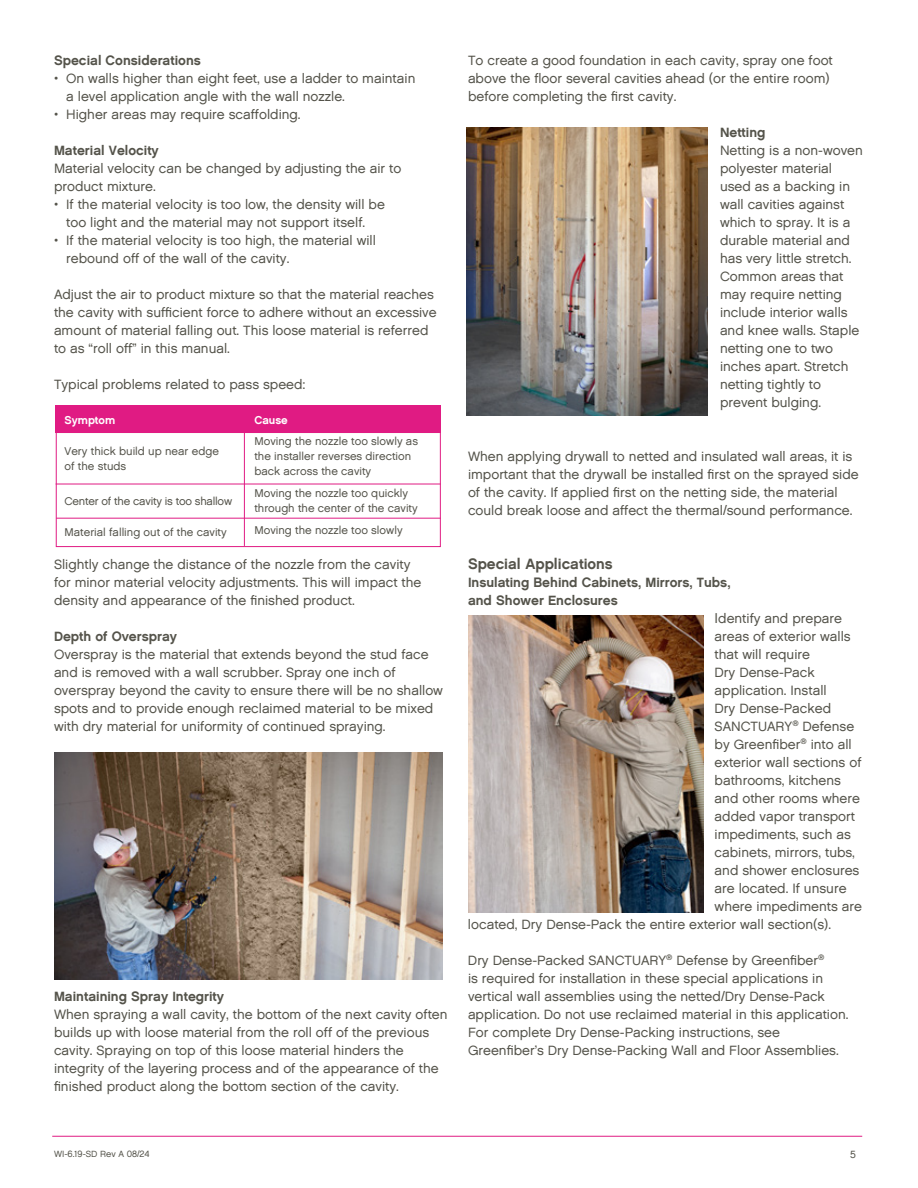
<style>
.page{position:relative;width:918px;height:1188px;background:#fff}
.page>*{position:absolute;margin:0;border:0;box-sizing:border-box;transform-origin:0 0}
.t1{font:15px "Chalet New York Nineteen Sixty";color:#54534a}
.t2{font:13.5px/18px "Chalet London Nineteen Sixty";color:#54534a}
.t3{font:13.5px/18px "Chalet New York Nineteen Sixty";color:#54534a}
.t4{font:11.25px/15px "Chalet London Nineteen Sixty";color:#54534a}
.t5{font:11.25px "Chalet London Nineteen Sixty";letter-spacing:-.02em;color:#54534a}
.t6{font:11.25px "Chalet New York Nineteen Sixty";color:#fff}
.t7{font:10.5px "Chalet London Nineteen Sixty";color:#54534a}
.t8{font:9px "Chalet London Nineteen Sixty";color:#54534a}
.s1{font-size:14.25px}
</style>
<div class="page">
<div style="left:56px;top:406px;width:385px;height:141px;border:1px solid #e01b83"></div>
<hr style="left:244px;top:405px;width:1px;height:141px;background:#e01b83">
<hr style="left:56px;top:484px;width:385px;height:1px;background:#e01b83">
<hr style="left:56px;top:518px;width:385px;height:1px;background:#e01b83">
<img style="left:54px;top:752px;width:388px;height:227px">
<img style="left:466px;top:128px;width:242px;height:287px">
<img style="left:468px;top:616px;width:235px;height:297px">
<hr style="left:52px;top:1136px;width:810px;height:1px;background:#e01b83">
<div style="left:56px;top:406px;width:385px;height:27px;background:#e01b83"></div>
<p class="t3" style="left:54px;top:51px;width:148px">Special Considerations</p>
<p class="t2" style="left:66px;top:69px;width:351px;text-indent:-12px">• On walls higher than eight feet, use a ladder to maintain a level application angle with the wall nozzle.</p>
<p class="t2" style="left:54px;top:105px;width:248px">• Higher areas may require scaffolding.</p>
<p class="t3" style="left:54px;top:141px;width:106px">Material Velocity</p>
<p class="t2" style="left:54px;top:159px;width:349px">Material velocity can be changed by adjusting the air to product mixture.</p>
<p class="t2" style="left:54px;top:195px;width:333px;text-align:center">• If the material velocity is too low, the density will be too light and the material may not support itself.</p>
<p class="t2" style="left:66px;top:231px;width:311px;text-indent:-12px">• If the material velocity is too high, the material will rebound off of the wall of the cavity.</p>
<p class="t2" style="left:54px;top:285px;width:384px">Adjust the air to product mixture so that the material reaches the cavity with sufficient force to adhere without an excessive amount of material falling out. This loose material is referred to as “roll off” in this manual.</p>
<p class="t2" style="left:54px;top:375px;width:253px">Typical problems related to pass speed:</p>
<p class="t6" style="left:65px;top:413px;width:52px">Symptom</p>
<p class="t4" style="left:65px;top:443px;width:156px">Very thick build up near edge of the studs</p>
<p class="t5" style="left:65px;top:494px;width:169px">Center of the cavity is too shallow</p>
<p class="t4" style="left:65px;top:525px;width:164px">Material falling out of the cavity</p>
<p class="t6" style="left:254px;top:413px;width:35px">Cause</p>
<p class="t4" style="left:254px;top:434px;width:165px">Moving the nozzle too slowly as the installer reverses direction back across the cavity</p>
<p class="t4" style="left:254px;top:486px;width:165px">Moving the nozzle too quickly through the center of the cavity</p>
<p class="t4" style="left:254px;top:522px;width:150px">Moving the nozzle too slowly</p>
<p class="t2" style="left:54px;top:555px;width:369px">Slightly change the distance of the nozzle from the cavity for minor material velocity adjustments. This will impact the density and appearance of the finished product.</p>
<p class="t3" style="left:54px;top:627px;width:125px">Depth of Overspray</p>
<p class="t2" style="left:54px;top:645px;width:391px">Overspray is the material that extends beyond the stud face and is removed with a wall scrubber. Spray one inch of overspray beyond the cavity to ensure there will be no shallow spots and to provide enough reclaimed material to be mixed with dry material for uniformity of continued spraying.</p>
<p class="t3" style="left:54px;top:987px;width:172px">Maintaining Spray Integrity</p>
<p class="t2" style="left:54px;top:1005px;width:395px">When spraying a wall cavity, the bottom of the next cavity often builds up with loose material from the roll off of the previous cavity. Spraying on top of this loose material hinders the integrity of the layering process and of the appearance of the finished product along the bottom section of the cavity.</p>
<p class="t2" style="left:468px;top:51px;width:366px">To create a good foundation in each cavity, spray one foot above the floor several cavities ahead (or the entire room) before completing the first cavity.</p>
<p class="t3" style="left:720px;top:123px;width:47px">Netting</p>
<p class="t2" style="left:720px;top:141px;width:144px">Netting is a non-woven polyester material used as a backing in wall cavities against which to spray. It is a durable material and has very little stretch.<br>Common areas that may require netting include interior walls and knee walls. Staple netting one to two inches apart. Stretch netting tightly to prevent bulging.</p>
<p class="t2" style="left:468px;top:447px;width:392px">When applying drywall to netted and insulated wall areas, it is important that the drywall be installed first on the sprayed side of the cavity. If applied first on the netting side, the material could break loose and affect the thermal/sound performance.</p>
<p class="t1" style="left:468px;top:555px;width:146px">Special Applications</p>
<p class="t3" style="left:468px;top:573px;width:264px">Insulating Behind Cabinets, Mirrors, Tubs, and Shower Enclosures</p>
<p class="t2" style="left:715px;top:609px;width:129px"><span class="s1">I</span>dentify and prepare</p>
<p class="t2" style="left:715px;top:627px;width:138px">areas of exterior walls</p>
<p class="t2" style="left:715px;top:645px;width:97px">that will require</p>
<p class="t2" style="left:715px;top:663px;width:102px">Dry Dense-Pack</p>
<p class="t2" style="left:715px;top:681px;width:114px">application. Install</p>
<p class="t2" style="left:715px;top:699px;width:118px">Dry Dense-Packed</p>
<p class="t2" style="left:715px;top:717px;width:141px">SANCTUARY<sup>®</sup> Defense</p>
<p class="t2" style="left:715px;top:735px;width:139px">by Greenfiber<sup>®</sup> into all</p>
<p class="t2" style="left:715px;top:753px;width:148px">exterior wall sections of</p>
<p class="t2" style="left:715px;top:771px;width:128px">bathrooms, kitchens</p>
<p class="t2" style="left:715px;top:789px;width:147px">and other rooms where</p>
<p class="t2" style="left:715px;top:807px;width:142px">added vapor transport</p>
<p class="t2" style="left:715px;top:825px;width:138px">impediments, such as</p>
<p class="t2" style="left:715px;top:843px;width:142px">cabinets, mirrors, tubs,</p>
<p class="t2" style="left:715px;top:861px;width:146px">and shower enclosures</p>
<p class="t2" style="left:715px;top:879px;width:133px">are located. If unsure</p>
<p class="t2" style="left:715px;top:897px;width:149px">where impediments are</p>
<p class="t2" style="left:468px;top:915px;width:365px">located, Dry Dense-Pack the entire exterior wall section(s).</p>
<p class="t2" style="left:468px;top:951px;width:382px">Dry Dense-Packed SANCTUARY<sup>®</sup> Defense by Greenfiber<sup>®<br></sup>is required for installation in these special applications in vertical wall assemblies using the netted/Dry Dense-Pack application. Do not use reclaimed material in this application.<br>For complete Dry Dense-Packing instructions, see Greenfiber’s Dry Dense-Packing Wall and Floor Assemblies.</p>
<p class="t8" style="left:54px;top:1149px;width:97px">WI-6.19-SD Rev A 08/24</p>
<p class="t7" style="left:850px;top:1148px;width:7px">5</p>
</div>
